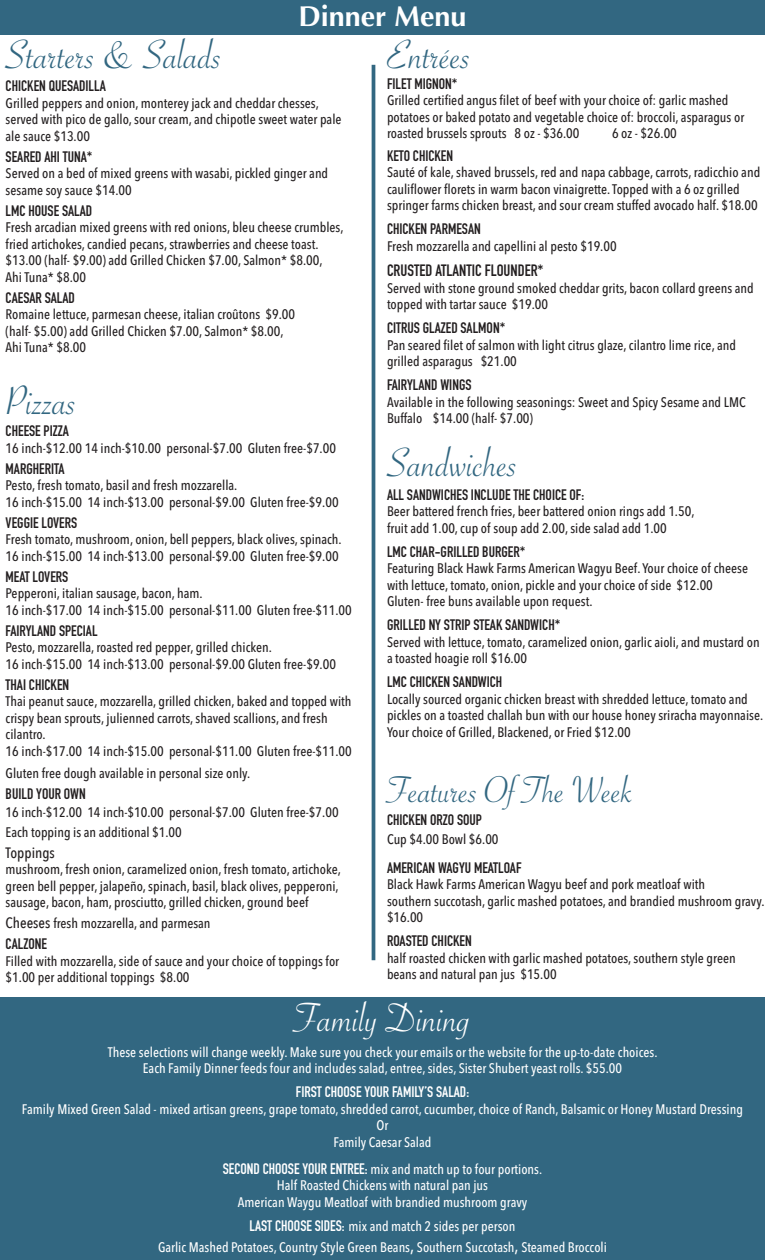
<style>
.page{position:relative;width:765px;height:1260px;background:#fff}
.page>*{position:absolute;margin:0;border:0;box-sizing:border-box;transform-origin:0 0}
.t1{font:43.75px "Savoye Let Plain";color:#326781}
.t2{font:43.75px "Savoye Let Plain";color:#fff}
.t3{font:40px "Savoye Let Plain";color:#326781}
.t4{font:700 28.75px "Optima";color:#fff}
.t5{font:700 16.25px "DIN Condensed";color:#231f20}
.t6{font:700 15px "DIN Condensed";color:#231f20}
.t7{font:700 15px "DIN Condensed";color:#fff}
.t8{font:500 15px "Avenir Next Condensed";color:#231f20}
.t9{font:500 condensed 13.75px/16.5px "Avenir Next LT Pro";color:#231f20}
.t10{font:500 condensed 13.75px "Avenir Next LT Pro";color:#fff}
.s1{font-family:"Avenir Next Condensed";font-stretch:normal;font-size:15px}
.s2{font-family:"DIN Condensed";font-weight:700;font-stretch:normal;font-size:15px}
.s3{font-size:17.5px}
</style>
<div class="page">
<hr style="left:372px;top:65px;width:3px;height:895px;background:#326781">
<div style="left:0;top:997px;width:765px;height:263px;background:#326781"></div>
<div style="left:0;top:0;width:765px;height:34px;background:#326781"></div>
<p class="t4" style="left:299px;top:0;width:169px">Dinner Menu</p>
<p class="t1" style="left:6px;top:26px;width:218px">Starters &amp; Salads</p>
<p class="t6" style="left:6px;top:76px;width:102px">CHICKEN QUESADILLA</p>
<p class="t9" style="left:6px;top:94px;width:337px">Grilled peppers and onion, monterey jack and cheddar chesses, served with pico de gallo, sour cream, and chipotle sweet water pale ale sauce $13.00</p>
<p class="t6" style="left:6px;top:146px;width:88px">SEARED AHI TUNA*</p>
<p class="t9" style="left:6px;top:165px;width:324px">Served on a bed of mixed greens with wasabi, pickled ginger and sesame soy sauce $14.00</p>
<p class="t6" style="left:6px;top:200px;width:88px">LMC HOUSE SALAD</p>
<p class="t9" style="left:6px;top:219px;width:340px">Fresh arcadian mixed greens with red onions, bleu cheese crumbles, fried artichokes, candied pecans, strawberries and cheese toast. $13.00 (half- $9.00) add Grilled Chicken $7.00, Salmon* $8.00,<br>Ahi Tuna* $8.00</p>
<p class="t6" style="left:6px;top:287px;width:71px">CAESAR SALAD</p>
<p class="t9" style="left:6px;top:306px;width:291px">Romaine lettuce, parmesan cheese, italian croûtons $9.00</p>
<p class="t9" style="left:6px;top:322px;width:280px">(half- $5.00) add Grilled Chicken $7.00, Salmon* $8.00,</p>
<p class="t9" style="left:6px;top:339px;width:82px">Ahi Tuna* $8.00</p>
<p class="t1" style="left:387px;top:26px;width:85px">Entrées</p>
<p class="t6" style="left:387px;top:73px;width:72px">FILET MIGNON*</p>
<p class="t9" style="left:387px;top:92px;width:359px">Grilled certified angus filet of beef with your choice of: garlic mashed potatoes or baked potato and vegetable choice of: broccoli, asparagus or roasted brussels sprouts 8 oz - $36.00</p>
<p class="t9" style="left:612px;top:125px;width:66px">6 oz - $26.00</p>
<p class="t6" style="left:387px;top:145px;width:68px">KETO CHICKEN</p>
<p class="t9" style="left:387px;top:164px;width:375px">Sauté of kale, shaved brussels, red and napa cabbage, carrots, radicchio and cauliflower florets in warm bacon vinaigrette. Topped with a 6 oz grilled springer farms chicken breast, and sour cream stuffed avocado half. $18.00</p>
<p class="t6" style="left:387px;top:219px;width:95px">CHICKEN PARMESAN</p>
<p class="t9" style="left:387px;top:237px;width:231px">Fresh mozzarella and capellini al pesto $19.00</p>
<p class="t5" style="left:387px;top:259px;width:158px">CRUSTED ATLANTIC FLOUNDER*</p>
<p class="t9" style="left:387px;top:279px;width:368px">Served with stone ground smoked cheddar grits, bacon collard greens and topped with tartar sauce $19.00</p>
<p class="t6" style="left:387px;top:318px;width:120px">CITRUS GLAZED SALMON*</p>
<p class="t9" style="left:387px;top:336px;width:350px">Pan seared filet of salmon with light citrus glaze, cilantro lime rice, and grilled asparagus $21.00</p>
<p class="t6" style="left:387px;top:375px;width:86px">FAIRYLAND WINGS</p>
<p class="t9" style="left:387px;top:393px;width:360px">Available in the following seasonings: Sweet and Spicy Sesame and LMC<br>Buffalo $14.00 (half- $7.00)</p>
<p class="t1" style="left:387px;top:434px;width:132px">Sandwiches</p>
<p class="t6" style="left:387px;top:484px;width:199px">ALL SANDWICHES INCLUDE THE CHOICE OF:</p>
<p class="t9" style="left:387px;top:503px;width:309px">Beer battered french fries, beer battered onion rings add 1.50,</p>
<p class="t9" style="left:387px;top:519px;width:281px">fruit add 1.00, cup of soup add 2.00, side salad add 1.00</p>
<p class="t6" style="left:387px;top:541px;width:140px">LMC CHAR-GRILLED BURGER*</p>
<p class="t9" style="left:387px;top:560px;width:363px">Featuring Black Hawk Farms American Wagyu Beef. Your choice of cheese with lettuce, tomato, onion, pickle and your choice of side $12.00<br>Gluten- free buns available upon request.</p>
<p class="t6" style="left:387px;top:615px;width:175px">GRILLED NY STRIP STEAK SANDWICH*</p>
<p class="t9" style="left:387px;top:633px;width:374px">Served with lettuce, tomato, caramelized onion, garlic aioli, and mustard on a toasted hoagie roll $16.00</p>
<p class="t6" style="left:387px;top:672px;width:117px">LMC CHICKEN SANDWICH</p>
<p class="t9" style="left:387px;top:690px;width:378px">Locally sourced organic chicken breast with shredded lettuce, tomato and pickles on a toasted challah bun with our house honey sriracha mayonnaise.<br>Your choice of Grilled, Blackened, or Fried $12.00</p>
<p class="t1" style="left:6px;top:373px;width:72px">Pizzas</p>
<p class="t6" style="left:6px;top:421px;width:65px">CHEESE PIZZA</p>
<p class="t9" style="left:6px;top:440px;width:332px">16 inch-$12.00 14 inch-$10.00 personal-$7.00 Gluten free-$7.00</p>
<p class="t6" style="left:6px;top:459px;width:60px">MARGHERITA</p>
<p class="t9" style="left:6px;top:477px;width:233px">Pesto, fresh tomato, basil and fresh mozzarella.</p>
<p class="t9" style="left:6px;top:494px;width:335px">16 inch-$15.00 14 inch-$13.00 personal-$9.00 Gluten free-$9.00</p>
<p class="t6" style="left:6px;top:513px;width:73px">VEGGIE LOVERS</p>
<p class="t9" style="left:6px;top:531px;width:338px">Fresh tomato, mushroom, onion, bell peppers, black olives, spinach.</p>
<p class="t9" style="left:6px;top:548px;width:335px">16 inch-$15.00 14 inch-$13.00 personal-$9.00 Gluten free-$9.00</p>
<p class="t6" style="left:6px;top:567px;width:64px">MEAT LOVERS</p>
<p class="t9" style="left:6px;top:585px;width:198px">Pepperoni, italian sausage, bacon, ham.</p>
<p class="t9" style="left:6px;top:602px;width:348px">16 inch-$17.00 14 inch-$15.00 personal-$11.00 Gluten free-$11.00</p>
<p class="t6" style="left:6px;top:621px;width:93px">FAIRYLAND SPECIAL</p>
<p class="t9" style="left:6px;top:639px;width:268px">Pesto, mozzarella, roasted red pepper, grilled chicken.</p>
<p class="t9" style="left:6px;top:656px;width:332px">16 inch-$15.00 14 inch-$13.00 personal-$9.00 Gluten free-$9.00</p>
<p class="t6" style="left:6px;top:675px;width:65px">THAI CHICKEN</p>
<p class="t9" style="left:6px;top:693px;width:348px">Thai peanut sauce, mozzarella, grilled chicken, baked and topped with crispy bean sprouts, julienned carrots, shaved scallions, and fresh cilantro.<br>16 inch-$17.00 14 inch-$15.00 personal-$11.00 Gluten free-$11.00</p>
<p class="t9" style="left:6px;top:765px;width:246px">Gluten free dough available in personal size only.</p>
<p class="t6" style="left:6px;top:784px;width:82px">BUILD YOUR OWN</p>
<p class="t9" style="left:6px;top:804px;width:335px">16 inch-$12.00 14 inch-$10.00 personal-$7.00 Gluten free-$7.00</p>
<p class="t9" style="left:6px;top:824px;width:178px">Each topping is an additional $1.00</p>
<p class="t8" style="left:6px;top:844px;width:51px">Toppings</p>
<p class="t9" style="left:6px;top:861px;width:337px">mushroom, fresh onion, caramelized onion, fresh tomato, artichoke, green bell pepper, jalapeño, spinach, basil, black olives, pepperoni, sausage, bacon, ham, prosciutto, grilled chicken, ground beef</p>
<p class="t9" style="left:6px;top:915px;width:206px"><span class="s1">Cheeses</span> fresh mozzarella, and parmesan</p>
<p class="t6" style="left:6px;top:934px;width:43px">CALZONE</p>
<p class="t9" style="left:6px;top:953px;width:335px">Filled with mozzarella, side of sauce and your choice of toppings for $1.00 per additional toppings $8.00</p>
<p class="t3" style="left:387px;top:764px;width:248px">Features Of The Week</p>
<p class="t6" style="left:387px;top:810px;width:96px">CHICKEN ORZO SOUP</p>
<p class="t9" style="left:387px;top:831px;width:113px">Cup $4.00 Bowl $6.00</p>
<p class="t6" style="left:387px;top:858px;width:136px">AMERICAN WAGYU MEATLOAF</p>
<p class="t9" style="left:387px;top:876px;width:379px">Black Hawk Farms American Wagyu beef and pork meatloaf with<br>southern succotash, garlic mashed potatoes, and brandied mushroom gravy. $16.00</p>
<p class="t6" style="left:387px;top:931px;width:86px">ROASTED CHICKEN</p>
<p class="t9" style="left:387px;top:950px;width:350px">half roasted chicken with garlic mashed potatoes, southern style green beans and natural pan jus $15.00</p>
<p class="t2" style="left:294px;top:989px;width:178px">Family Dining</p>
<p class="t10" style="left:108px;top:1044px;width:551px">These selections will change weekly. Make sure you check your emails or the website for the up-to-date choices.</p>
<p class="t10" style="left:143px;top:1060px;width:481px">Each Family Dinner feeds four and includes salad, entree, sides, Sister Shubert yeast rolls. $55.00</p>
<p class="t7" style="left:296px;top:1082px;width:175px">FIRST CHOOSE YOUR FAMILY’S SALAD:</p>
<p class="t10" style="left:22px;top:1101px;width:723px">Family Mixed Green Salad - mixed artisan greens, grape tomato, shredded carrot, cucumber, choice of Ranch, Balsamic or Honey Mustard Dressing</p>
<p class="t10" style="left:377px;top:1117px;width:13px">Or</p>
<p class="t10" style="left:334px;top:1134px;width:99px">Family Caesar Salad</p>
<p class="t10" style="left:223px;top:1161px;width:321px"><span class="s2">SECOND CHOOSE YOUR ENTREE:</span> mix and match up to four portions.</p>
<p class="t10" style="left:277px;top:1177px;width:213px">Half Roasted Chickens with natural pan jus</p>
<p class="t10" style="left:238px;top:1194px;width:291px">American Waygu Meatloaf with brandied mushroom gravy</p>
<p class="t10" style="left:250px;top:1218px;width:267px"><span class="s2">LAST CHOOSE SIDES:</span> mix and match 2 sides per person</p>
<p class="t10" style="left:158px;top:1239px;width:450px">Garlic Mashed Potatoes, Country Style Green Beans<span class="s3">,</span> Southern Succotash<span class="s3">,</span> Steamed Broccoli</p>
</div>
